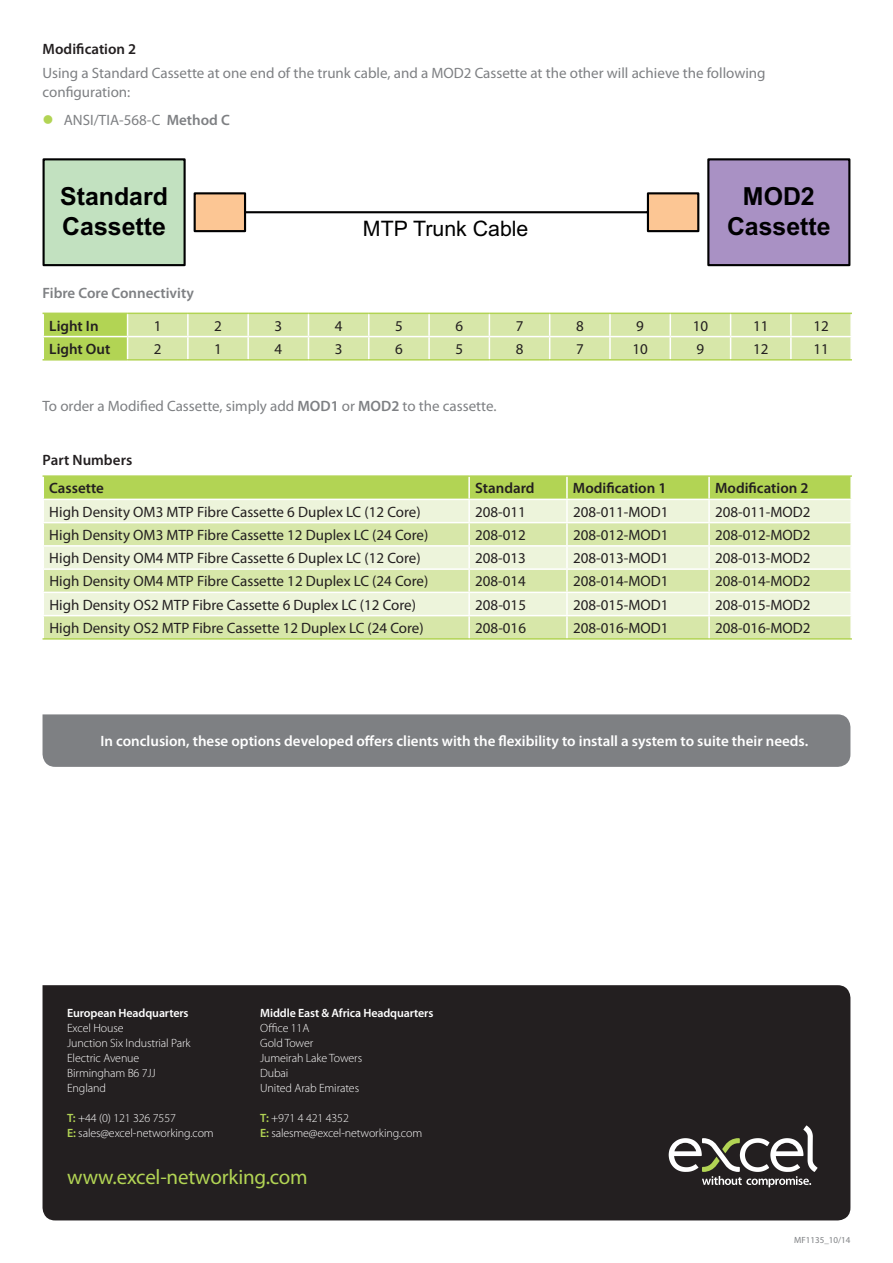
<style>
.page{position:relative;width:893px;height:1263px;background:#fff}
.page>*{position:absolute;margin:0;border:0;box-sizing:border-box;transform-origin:0 0}
.t1{font:700 24.9px/29.8px "Arial";color:#000001}
.t2{font:21.3px "Arial";color:#000001}
.t3{font:21px "Myriad Pro";letter-spacing:-.01em;color:#b2d454}
.t4{font:15px "Myriad Pro";color:#231f20}
.t5{font:15px/19.5px "Myriad Pro";color:#7e8083}
.t6{font:600 15px "Myriad Pro";color:#fff}
.t7{font:600 15px/28.2px "Myriad Pro";color:#231f20}
.t8{font:600 15px "Myriad Pro";color:#7e8083}
.t9{font:300 12px/15px "Myriad Pro";letter-spacing:-.01em;color:#fff}
.t10{font:600 12px "Myriad Pro";letter-spacing:-.01em;color:#fff}
.t11{font:9px "Myriad Pro";color:#7e8083}
.s1{color:#b2d454}
.s2{font-weight:600}
.s3{font-weight:600;color:#b2d454}
</style>
<div class="page">
<div style="left:43px;top:985px;width:807px;height:235px;background:#231f20"></div>
<svg style="left:669px;top:1125px;width:148px;height:62px"></svg>
<div style="left:43px;top:714px;width:807px;height:53px;background:#7e8083"></div>
<svg style="left:43px;top:314px;width:808px;height:45px;background:#d5e6a5"></svg>
<hr style="left:791px;top:336px;width:61px;height:1px;background:#fff">
<hr style="left:790px;top:337px;width:2px;height:22px;background:#fff">
<hr style="left:850px;top:337px;width:2px;height:22px;background:#fff">
<hr style="left:43px;top:313px;width:85px;height:1px;background:#b2d454">
<hr style="left:128px;top:313px;width:60px;height:1px;background:#b2d454">
<hr style="left:188px;top:313px;width:60px;height:1px;background:#b2d454">
<hr style="left:248px;top:313px;width:60px;height:1px;background:#b2d454">
<hr style="left:308px;top:313px;width:61px;height:1px;background:#b2d454">
<hr style="left:369px;top:313px;width:60px;height:1px;background:#b2d454">
<hr style="left:429px;top:313px;width:60px;height:1px;background:#b2d454">
<hr style="left:489px;top:313px;width:61px;height:1px;background:#b2d454">
<hr style="left:550px;top:313px;width:60px;height:1px;background:#b2d454">
<hr style="left:610px;top:313px;width:60px;height:1px;background:#b2d454">
<hr style="left:670px;top:313px;width:61px;height:1px;background:#b2d454">
<hr style="left:731px;top:313px;width:60px;height:1px;background:#b2d454">
<hr style="left:791px;top:313px;width:61px;height:1px;background:#b2d454">
<hr style="left:43px;top:359px;width:85px;height:2px;background:#b2d454">
<hr style="left:128px;top:359px;width:60px;height:2px;background:#b2d454">
<hr style="left:188px;top:359px;width:60px;height:2px;background:#b2d454">
<hr style="left:248px;top:359px;width:60px;height:2px;background:#b2d454">
<hr style="left:308px;top:359px;width:61px;height:2px;background:#b2d454">
<hr style="left:369px;top:359px;width:60px;height:2px;background:#b2d454">
<hr style="left:429px;top:359px;width:60px;height:2px;background:#b2d454">
<hr style="left:489px;top:359px;width:61px;height:2px;background:#b2d454">
<hr style="left:550px;top:359px;width:60px;height:2px;background:#b2d454">
<hr style="left:610px;top:359px;width:60px;height:2px;background:#b2d454">
<hr style="left:670px;top:359px;width:61px;height:2px;background:#b2d454">
<hr style="left:731px;top:359px;width:60px;height:2px;background:#b2d454">
<hr style="left:791px;top:359px;width:61px;height:2px;background:#b2d454">
<hr style="left:43px;top:475px;width:426px;height:2px;background:#b2d454">
<hr style="left:469px;top:475px;width:98px;height:2px;background:#b2d454">
<hr style="left:567px;top:475px;width:142px;height:2px;background:#b2d454">
<hr style="left:709px;top:475px;width:143px;height:2px;background:#b2d454">
<hr style="left:43px;top:638px;width:426px;height:2px;background:#b2d454">
<hr style="left:469px;top:638px;width:98px;height:2px;background:#b2d454">
<hr style="left:567px;top:638px;width:142px;height:2px;background:#b2d454">
<hr style="left:709px;top:638px;width:143px;height:2px;background:#b2d454">
<svg style="left:43px;top:476px;width:808px;height:162px;background:#ddeab6"></svg>
<hr style="left:469px;top:615px;width:98px;height:1px;background:#fff">
<hr style="left:468px;top:616px;width:2px;height:22px;background:#fff">
<hr style="left:567px;top:615px;width:142px;height:1px;background:#fff">
<hr style="left:566px;top:616px;width:2px;height:22px;background:#fff">
<hr style="left:709px;top:615px;width:143px;height:1px;background:#fff">
<hr style="left:708px;top:616px;width:2px;height:22px;background:#fff">
<hr style="left:850px;top:616px;width:2px;height:22px;background:#fff">
<div style="left:44px;top:159px;width:141px;height:106px;background:#c2e1c0"></div>
<div style="left:43px;top:158px;width:143px;height:108px;border:2px solid #000001"></div>
<div style="left:194px;top:192px;width:52px;height:40px;background:#fcc694;border:2px solid #000001"></div>
<div style="left:708px;top:159px;width:141px;height:106px;background:#a991c4"></div>
<div style="left:707px;top:158px;width:143px;height:108px;border:2px solid #000001"></div>
<svg style="left:243px;top:192px;width:457px;height:41px"></svg>
<p class="t7" style="left:43px;top:35px;width:95px">Modification 2</p>
<p class="t5" style="left:43px;top:63px;width:725px">Using a Standard Cassette at one end of the trunk cable, and a MOD2 Cassette at the other will achieve the following configuration:</p>
<p class="t5" style="left:43px;top:111px;width:189px"><span class="s1">●</span> ANSI/TIA-568-C <span class="s2">Method C</span></p>
<h1 class="t1" style="left:60px;top:182px;width:109px">Standard<br>Cassette</h1>
<h1 class="t1" style="left:743px;top:182px;width:73px">MOD2</h1>
<h2 class="t2" style="left:363px;top:215px;width:167px">MTP Trunk Cable</h2>
<h1 class="t1" style="left:727px;top:212px;width:105px">Cassette</h1>
<p class="t8" style="left:43px;top:285px;width:153px">Fibre Core Connectivity</p>
<p class="t7" style="left:49px;top:312px;width:51px">Light In</p>
<p class="t4" style="left:154px;top:317px;width:9px">1</p>
<p class="t4" style="left:214px;top:317px;width:9px">2</p>
<p class="t4" style="left:274px;top:317px;width:9px">3</p>
<p class="t4" style="left:335px;top:317px;width:9px">4</p>
<p class="t4" style="left:395px;top:317px;width:9px">5</p>
<p class="t4" style="left:455px;top:317px;width:9px">6</p>
<p class="t4" style="left:516px;top:317px;width:9px">7</p>
<p class="t4" style="left:576px;top:317px;width:9px">8</p>
<p class="t4" style="left:636px;top:317px;width:9px">9</p>
<p class="t4" style="left:693px;top:317px;width:17px">10</p>
<p class="t4" style="left:753px;top:317px;width:17px">11</p>
<p class="t4" style="left:813px;top:317px;width:17px">12</p>
<p class="t7" style="left:49px;top:335px;width:63px">Light Out</p>
<p class="t4" style="left:154px;top:341px;width:9px">2</p>
<p class="t4" style="left:214px;top:341px;width:9px">1</p>
<p class="t4" style="left:274px;top:341px;width:9px">4</p>
<p class="t4" style="left:335px;top:341px;width:9px">3</p>
<p class="t4" style="left:395px;top:341px;width:9px">6</p>
<p class="t4" style="left:455px;top:341px;width:9px">5</p>
<p class="t4" style="left:516px;top:341px;width:9px">8</p>
<p class="t4" style="left:576px;top:341px;width:9px">7</p>
<p class="t4" style="left:632px;top:341px;width:17px">10</p>
<p class="t4" style="left:697px;top:341px;width:9px">9</p>
<p class="t4" style="left:753px;top:341px;width:17px">12</p>
<p class="t4" style="left:813px;top:341px;width:17px">11</p>
<p class="t5" style="left:43px;top:396px;width:455px">To order a Modified Cassette, simply add <span class="s2">MOD1</span> or <span class="s2">MOD2</span> to the cassette.</p>
<p class="t7" style="left:49px;top:446px;width:85px;text-indent:-7px">Part Numbers<br>Cassette</p>
<p class="t7" style="left:475px;top:474px;width:61px">Standard</p>
<p class="t7" style="left:573px;top:474px;width:95px">Modification 1</p>
<p class="t7" style="left:715px;top:474px;width:95px">Modification 2</p>
<p class="t4" style="left:49px;top:503px;width:373px">High Density OM3 MTP Fibre Cassette 6 Duplex LC (12 Core)</p>
<p class="t4" style="left:475px;top:503px;width:52px">208-011</p>
<p class="t4" style="left:573px;top:503px;width:97px">208-011-MOD1</p>
<p class="t4" style="left:715px;top:503px;width:97px">208-011-MOD2</p>
<p class="t4" style="left:49px;top:527px;width:381px">High Density OM3 MTP Fibre Cassette 12 Duplex LC (24 Core)</p>
<p class="t4" style="left:475px;top:527px;width:52px">208-012</p>
<p class="t4" style="left:573px;top:527px;width:97px">208-012-MOD1</p>
<p class="t4" style="left:715px;top:527px;width:97px">208-012-MOD2</p>
<p class="t4" style="left:49px;top:550px;width:373px">High Density OM4 MTP Fibre Cassette 6 Duplex LC (12 Core)</p>
<p class="t4" style="left:475px;top:550px;width:52px">208-013</p>
<p class="t4" style="left:573px;top:550px;width:97px">208-013-MOD1</p>
<p class="t4" style="left:715px;top:550px;width:97px">208-013-MOD2</p>
<p class="t4" style="left:49px;top:573px;width:381px">High Density OM4 MTP Fibre Cassette 12 Duplex LC (24 Core)</p>
<p class="t4" style="left:475px;top:573px;width:52px">208-014</p>
<p class="t4" style="left:573px;top:573px;width:97px">208-014-MOD1</p>
<p class="t4" style="left:715px;top:573px;width:97px">208-014-MOD2</p>
<p class="t4" style="left:49px;top:596px;width:368px">High Density OS2 MTP Fibre Cassette 6 Duplex LC (12 Core)</p>
<p class="t4" style="left:475px;top:596px;width:52px">208-015</p>
<p class="t4" style="left:573px;top:596px;width:97px">208-015-MOD1</p>
<p class="t4" style="left:715px;top:596px;width:97px">208-015-MOD2</p>
<p class="t4" style="left:49px;top:620px;width:376px">High Density OS2 MTP Fibre Cassette 12 Duplex LC (24 Core)</p>
<p class="t4" style="left:475px;top:620px;width:52px">208-016</p>
<p class="t4" style="left:573px;top:620px;width:97px">208-016-MOD1</p>
<p class="t4" style="left:715px;top:620px;width:97px">208-016-MOD2</p>
<p class="t6" style="left:101px;top:732px;width:709px">In conclusion, these options developed offers clients with the flexibility to install a system to suite their needs.</p>
<p class="t10" style="left:260px;top:1006px;width:175px">Middle East &amp; Africa Headquarters</p>
<p class="t9" style="left:260px;top:1020px;width:103px">Office 11A<br>Gold Tower<br>Jumeirah Lake Towers<br>Dubai<br>United Arab Emirates</p>
<p class="t9" style="left:260px;top:1110px;width:164px"><span class="s3">T:</span> +971 4 421 4352<br><span class="s3">E:</span> salesme@excel-networking.com</p>
<h3 class="t3" style="left:67px;top:1166px;width:242px">www.excel-networking.com</h3>
<p class="t10" style="left:67px;top:1006px;width:123px">European Headquarters</p>
<p class="t9" style="left:67px;top:1020px;width:125px">Excel House<br>Junction Six Industrial Park<br>Electric Avenue<br>Birmingham B6 7JJ<br>England</p>
<p class="t9" style="left:67px;top:1110px;width:148px"><span class="s3">T:</span> +44 (0) 121 326 7557<br><span class="s3">E:</span> sales@excel-networking.com</p>
<p class="t11" style="left:794px;top:1235px;width:58px">MF1135_10/14</p>
</div>
